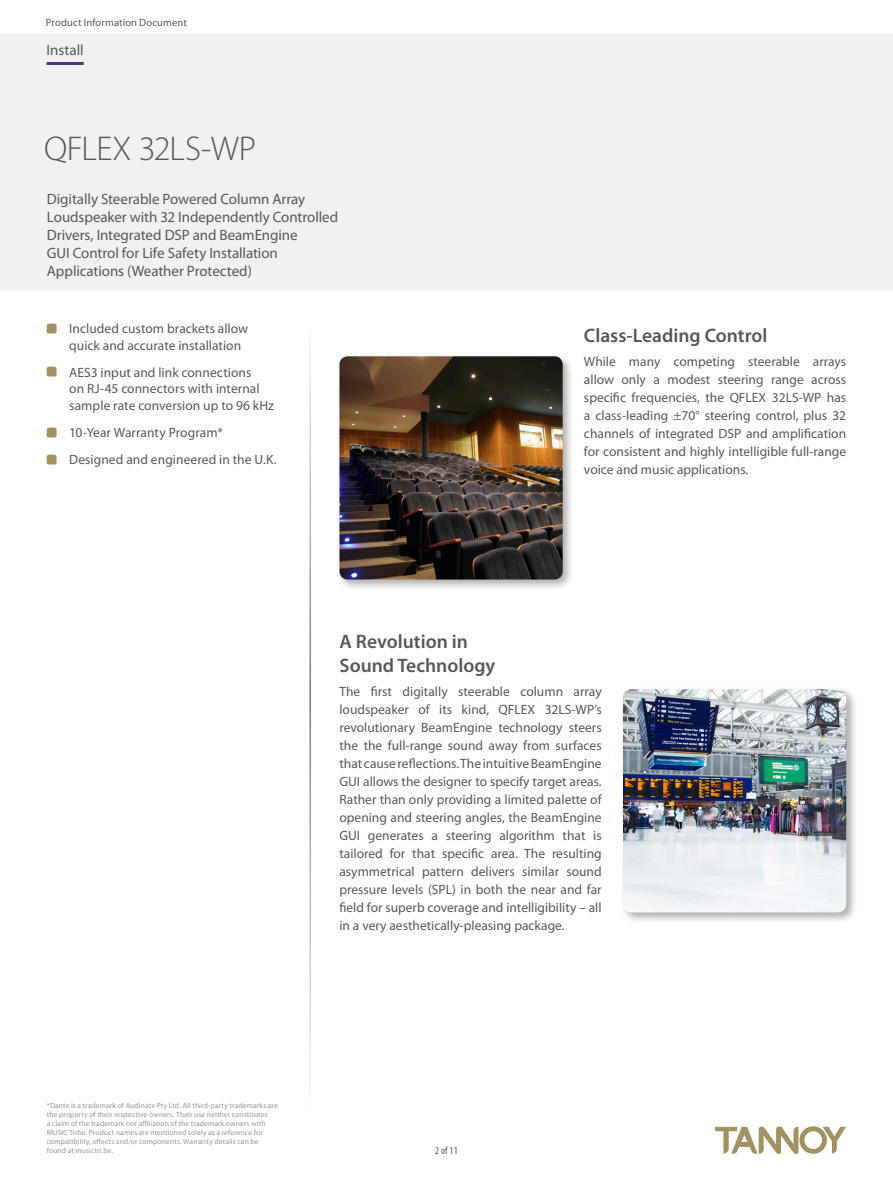
<style>
.page{position:relative;width:893px;height:1188px;background:#fff}
.page>*{position:absolute;margin:0;border:0;box-sizing:border-box;transform-origin:0 0}
.t1{font:300 34.5px "Myriad Pro";letter-spacing:-.015em;color:#57585a}
._10_Header_1{font:600 19.5px/24px "Myriad Pro";color:#57585a}
.t2{font:15px/18px "Myriad Pro";letter-spacing:-.005em;color:#57585a}
._09_Body_Text_2{font:13.5px/18px "Myriad Pro";color:#57585a;text-align:justify}
._05_PFI-Bullets_1{font:13.5px/16.5px "Myriad Pro";color:#57585a}
.t3{font:10.5px "Myriad Pro";letter-spacing:.015em;color:#57585a}
.t4{font:condensed 10.5px "Myriad Pro";color:#57585a}
._07_Disclaimer{font:7.5px/9px "Myriad Pro";letter-spacing:.02em;color:#939598}
.s1{font-family:"SQF Cust Glyph Set 1 V1";font-size:20.25px;color:#a29161}
</style>
<div class="page">
<img style="left:0;top:34px;width:893px;height:1120px">
<hr style="left:47px;top:62px;width:37px;height:3px;background:#533676">
<div style="left:336px;top:353px;width:238px;height:238px;background:#231f20;opacity:.35"></div>
<img style="left:339px;top:356px;width:224px;height:224px">
<div style="left:620px;top:686px;width:237px;height:238px;background:#231f20;opacity:.35"></div>
<img style="left:623px;top:689px;width:223px;height:223px">
<p class="t3" style="left:46px;top:16px;width:142px">Product Information Document</p>
<p class="t2" style="left:47px;top:40px;width:39px">Install</p>
<h1 class="t1" style="left:44px;top:130px;width:214px">QFLEX 32LS-WP</h1>
<p class="t2" style="left:47px;top:190px;width:293px">Digitally Steerable Powered Column Array Loudspeaker with 32 Independently Controlled Drivers, Integrated DSP and BeamEngine<br>GUI Control for Life Safety Installation Applications (Weather Protected)</p>
<p class="_05_PFI-Bullets_1" style="left:69px;top:320px;width:180px;text-indent:-22px"><span class="s1">#</span> Included custom brackets allow quick and accurate installation</p>
<p class="_05_PFI-Bullets_1" style="left:69px;top:364px;width:206px;text-indent:-22px"><span class="s1">#</span> AES3 input and link connections<br>on RJ-45 connectors with internal sample rate conversion up to 96 kHz</p>
<p class="_05_PFI-Bullets_1" style="left:47px;top:424px;width:178px"><span class="s1">#</span> 10-Year Warranty Program*</p>
<p class="_05_PFI-Bullets_1" style="left:47px;top:451px;width:231px"><span class="s1">#</span> Designed and engineered in the U.K.</p>
<p class="_10_Header_1" style="left:584px;top:323px;width:185px">Class-Leading Control</p>
<p class="_09_Body_Text_2" style="left:584px;top:352px;width:264px">While many competing steerable arrays allow only a modest steering range across specific frequencies, the QFLEX 32LS-WP has a class-leading ±70° steering control, plus 32 channels of integrated DSP and amplification for consistent and highly intelligible full-range voice and music applications.</p>
<p class="_10_Header_1" style="left:339px;top:629px;width:157px">A Revolution in<br>Sound Technology</p>
<p class="_09_Body_Text_2" style="left:339px;top:682px;width:264px">The first digitally steerable column array loudspeaker of its kind, QFLEX 32LS-WP’s revolutionary BeamEngine technology steers the the full-range sound away from surfaces that cause reflections. The intuitive BeamEngine GUI allows the designer to specify target areas.<br>Rather than only providing a limited palette of opening and steering angles, the BeamEngine GUI generates a steering algorithm that is tailored for that specific area. The resulting asymmetrical pattern delivers similar sound pressure levels (SPL) in both the near and far field for superb coverage and intelligibility – all in a very aesthetically-pleasing package.</p>
<p class="_07_Disclaimer" style="left:47px;top:1101px;width:233px">*Dante is a trademark of Audinate Pty Ltd. All third-party trademarks are the property of their respective owners. Their use neither constitutes<br>a claim of the trademark nor affiliation of the trademark owners with MUSIC Tribe. Product names are mentioned solely as a reference for compatibility, effects and/or components. Warranty details can be found at musictri.be.</p>
<p class="t4" style="left:435px;top:1144px;width:24px">2 of 11</p>
</div>
